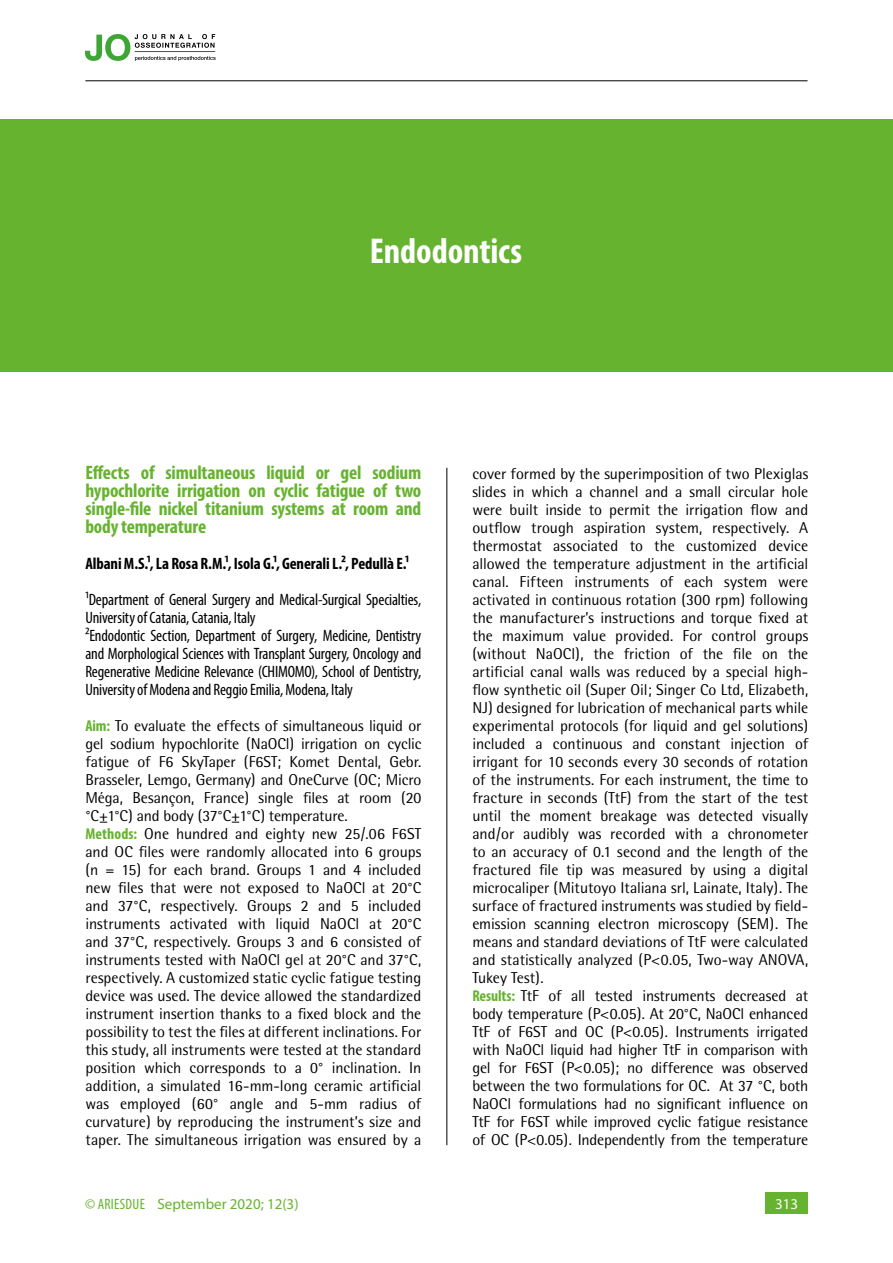
<style>
.page{position:relative;width:893px;height:1263px;background:#fff}
.page>*{position:absolute;margin:0;border:0;box-sizing:border-box;transform-origin:0 0}
.t1{font:700 condensed 36px "Myriad Pro";letter-spacing:-.005em;color:#fff}
.t2{font:700 condensed 19.5px/18px "Myriad Pro";letter-spacing:-.01em;color:#65b32e;text-align:justify}
.t3{font:condensed 16.5px/18px "Myriad Pro";letter-spacing:-.01em;color:#000}
.t4{font:700 condensed 16.5px "Myriad Pro";letter-spacing:-.005em;color:#000}
.t5{font:15.75px/18px "Rotis Semi Sans";letter-spacing:-.005em;color:#000}
.t6{font:15px "Myriad Pro";color:#65b32e}
.t7{font:15px "Myriad Pro";color:#fff}
.s1{font-family:"Myriad Pro";font-weight:700;font-stretch:condensed;color:#65b32e}
.s2{font-stretch:condensed}
</style>
<div class="page">
<hr style="left:85px;top:81px;width:722px;height:1px;background:#000">
<svg style="left:85px;top:34px;width:131px;height:27px"></svg>
<div style="left:765px;top:1193px;width:43px;height:21px;background:#65b32e"></div>
<div style="left:0;top:119px;width:893px;height:252px;background:#65b32e"></div>
<hr style="left:447px;top:468px;width:1px;height:677px;background:#000">
<h1 class="t1" style="left:370px;top:229px;width:154px">Endodontics</h1>
<p class="t2" style="left:85px;top:463px;width:337px">Effects of simultaneous liquid or gel sodium hypochlorite irrigation on cyclic fatigue of two single-file nickel titanium systems at room and body temperature</p>
<p class="t4" style="left:85px;top:553px;width:325px">Albani M.S.1, La Rosa R.M.1, Isola G.1, Generali L.2, Pedullà E.1</p>
<p class="t3" style="left:85px;top:590px;width:337px">1Department of General Surgery and Medical-Surgical Specialties, University of Catania, Catania, Italy<br>2Endodontic Section, Department of Surgery, Medicine, Dentistry and Morphological Sciences with Transplant Surgery, Oncology and Regenerative Medicine Relevance (CHIMOMO), School of Dentistry, University of Modena and Reggio Emilia, Modena, Italy</p>
<p class="t5" style="left:85px;top:717px;width:337px"><span class="s1">Aim:</span> To evaluate the effects of simultaneous liquid or gel sodium hypochlorite (NaOCl) irrigation on cyclic fatigue of F6 SkyTaper (F6ST; Komet Dental, Gebr.<br>Brasseler, Lemgo, Germany) and OneCurve (OC; Micro Méga, Besançon, France) single files at room (20 °C±1°C) and body (37°C±1°C) temperature.<br><span class="s1">Methods:</span> One hundred and eighty new 25/.06 F6ST and OC files were randomly allocated into 6 groups (n = 15) for each brand. Groups 1 and 4 included new files that were not exposed to NaOCl at 20°C and 37°C, respectively. Groups 2 and 5 included instruments activated with liquid NaOCl at 20°C and 37°C, respectively. Groups 3 and 6 consisted of instruments tested with NaOCl gel at 20°C and 37°C, respectively. A customized static cyclic fatigue testing device was used. The device allowed the standardized instrument insertion thanks to a fixed block and the possibility to test the files at different inclinations. For this study, all instruments were tested at the standard position which corresponds to a 0° inclination. In addition, a simulated 16-mm-long ceramic artificial was employed (60° angle and 5-mm radius of curvature) by reproducing the instrument’s size and taper. The simultaneous irrigation was ensured by a</p>
<p class="t5" style="left:472px;top:465px;width:337px">cover formed by the superimposition of two Plexiglas slides in which a channel and a small circular hole were built inside to permit the irrigation flow and outflow trough aspiration system, respectively. A thermostat associated to the customized device allowed the temperature adjustment in the artificial canal. Fifteen instruments of each system were activated in continuous rotation (300 rpm) following the manufacturer’s instructions and torque fixed at the maximum value provided. For control groups (without NaOCl), the friction of the file on the artificial canal walls was reduced by a special high&shy;flow synthetic oil (Super Oil; Singer Co Ltd, Elizabeth, NJ) designed for lubrication of mechanical parts while experimental protocols (for liquid and gel solutions) included a continuous and constant injection of irrigant for 10 seconds every 30 seconds of rotation of the instruments. For each instrument, the time to fracture in seconds (TtF) from the start of the test until the moment breakage was detected visually and/or audibly was recorded with a chronometer to an accuracy of 0.1 second and the length of the fractured file tip was measured by using a digital microcaliper (Mitutoyo Italiana srl, Lainate, Italy). The surface of fractured instruments was studied by field&shy;emission scanning electron microscopy (SEM). The means and standard deviations of TtF were calculated and statistically analyzed (P&lt;0.05, Two-way ANOVA, Tukey Test).<br><span class="s1">Results:</span> TtF of all tested instruments decreased at body temperature (P&lt;0.05). At 20°C, NaOCl enhanced TtF of F6ST and OC (P&lt;0.05). Instruments irrigated with NaOCl liquid had higher TtF in comparison with gel for F6ST (P&lt;0.05); no difference was observed between the two formulations for OC. At 37 °C, both NaOCl formulations had no significant influence on TtF for F6ST while improved cyclic fatigue resistance of OC (P&lt;0.05). Independently from the temperature</p>
<p class="t6" style="left:85px;top:1195px;width:215px"><span class="s2">© ARIESDUE</span> September 2020; 12(3)</p>
<p class="t7" style="left:775px;top:1195px;width:25px">313</p>
</div>
